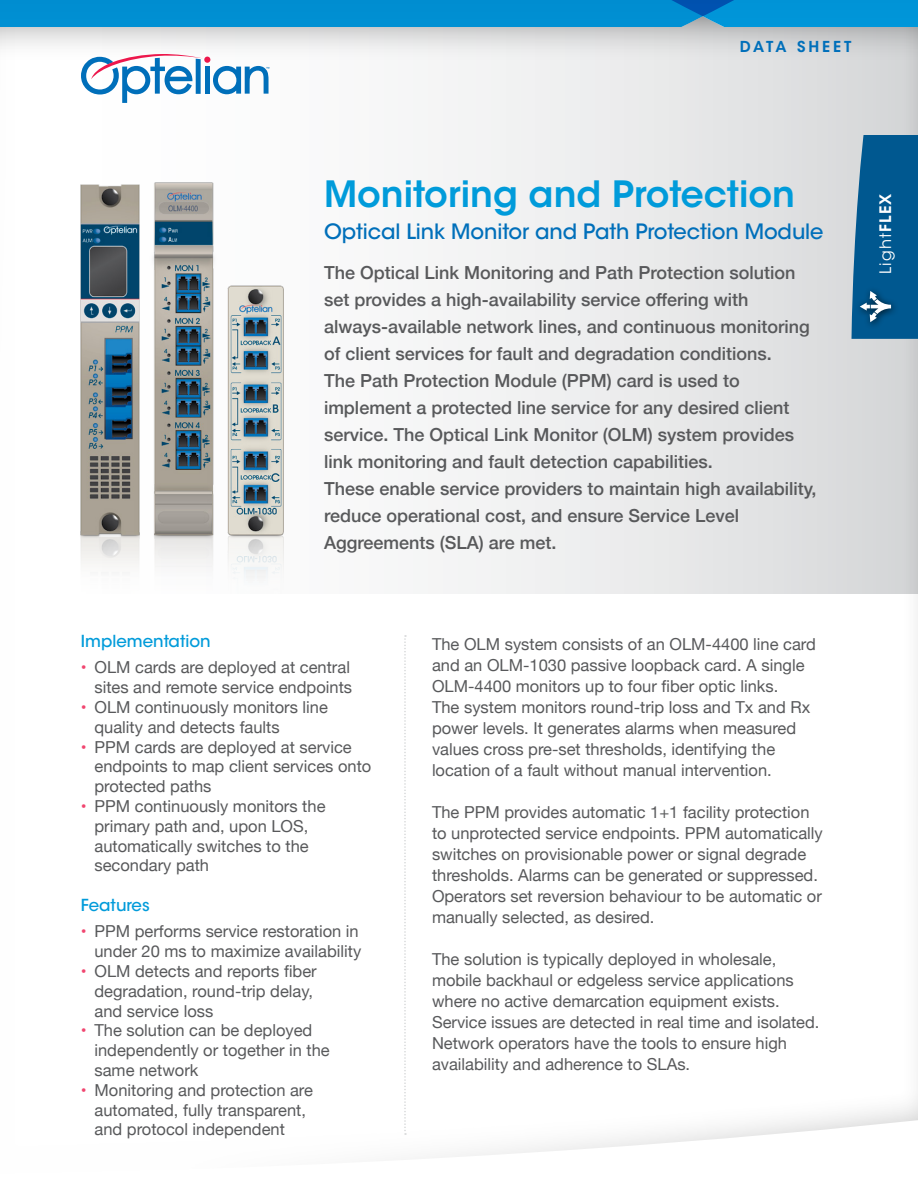
<style>
.page{position:relative;width:918px;height:1188px;background:#fff}
.page>*{position:absolute;margin:0;border:0;box-sizing:border-box;transform-origin:0 0}
.t1{font:600 36px "ITC Avant Garde Std";color:#009bda}
.t2{font:500 21px "ITC Avant Garde Std";letter-spacing:-.005em;color:#006fba}
.t3{font:500 18px/27px "Helvetica Neue";color:#58595b}
.t4{font:16.5px/21px "Helvetica Neue";color:#58595b}
.t5{font:500 16.5px "ITC Avant Garde Std";color:#009bda}
.t6{font:15.75px "ITC Avant Garde Std";letter-spacing:.075em;color:#fff}
.t7{font:600 15px "ITC Avant Garde Std";letter-spacing:.2em;color:#006fba}
.t8{font:4.2px "Arial MT Std";color:#006fba}
.s1{color:#f14670}
.s2{font-weight:600}
</style>
<div class="page">
<div style="left:0;top:0;width:918px;height:594px;background:linear-gradient(to right,#fff,#dadcdd)"></div>
<svg style="left:404px;top:635px;width:2px;height:500px"></svg>
<svg style="left:0;top:27px;width:918px;height:41px"></svg>
<svg style="left:81px;top:54px;width:188px;height:49px"></svg>
<div style="left:0;top:0;width:918px;height:27px;background:#008fd2"></div>
<img style="left:74px;top:176px;width:218px;height:418px">
<svg style="left:852px;top:135px;width:66px;height:204px;background:#156496"></svg>
<p class="t8" style="left:266px;top:66px;width:6px">™</p>
<p class="t7" style="left:740px;top:37px;width:113px">DATA SHEET</p>
<h1 class="t1" style="left:324px;top:171px;width:473px">Monitoring and Protection</h1>
<p class="t2" style="left:324px;top:218px;width:501px">Optical Link Monitor and Path Protection Module</p>
<p class="t3" style="left:324px;top:258px;width:494px">The Optical Link Monitoring and Path Protection solution set provides a high-availability service offering with always-available network lines, and continuous monitoring of client services for fault and degradation conditions.<br>The Path Protection Module (PPM) card is used to implement a protected line service for any desired client service. The Optical Link Monitor (OLM) system provides link monitoring and fault detection capabilities.<br>These enable service providers to maintain high availability, reduce operational cost, and ensure Service Level Aggreements (SLA) are met.</p>
<p class="t5" style="left:81px;top:631px;width:131px">Implementation</p>
<p class="t4" style="left:81px;top:658px;width:273px;line-height:19.8px;text-align:right"><span class="s1">•</span> OLM cards are deployed at central sites and remote service endpoints</p>
<p class="t4" style="left:94px;top:698px;width:235px;line-height:19.8px;text-indent:-13px"><span class="s1">•</span> OLM continuously monitors line quality and detects faults</p>
<p class="t4" style="left:94px;top:738px;width:278px;line-height:19.8px;text-indent:-13px"><span class="s1">•</span> PPM cards are deployed at service endpoints to map client services onto protected paths</p>
<p class="t4" style="left:94px;top:797px;width:233px;line-height:19.8px;text-indent:-13px"><span class="s1">•</span> PPM continuously monitors the primary path and, upon LOS, automatically switches to the secondary path</p>
<p class="t5" style="left:81px;top:895px;width:70px">Features</p>
<p class="t4" style="left:81px;top:923px;width:282px;line-height:19.8px;text-align:right"><span class="s1">•</span> PPM performs service restoration in under 20 ms to maximize availability</p>
<p class="t4" style="left:94px;top:962px;width:224px;line-height:19.8px;text-indent:-13px"><span class="s1">•</span> OLM detects and reports fiber degradation, round-trip delay, and service loss</p>
<p class="t4" style="left:94px;top:1022px;width:237px;line-height:19.8px;text-indent:-13px"><span class="s1">•</span> The solution can be deployed independently or together in the same network</p>
<p class="t4" style="left:94px;top:1081px;width:220px;line-height:19.8px;text-indent:-13px"><span class="s1">•</span> Monitoring and protection are automated, fully transparent, and protocol independent</p>
<p class="t4" style="left:432px;top:635px;width:385px">The OLM system consists of an OLM-4400 line card and an OLM-1030 passive loopback card. A single OLM-4400 monitors up to four fiber optic links.<br>The system monitors round-trip loss and Tx and Rx power levels. It generates alarms when measured values cross pre-set thresholds, identifying the location of a fault without manual intervention.</p>
<p class="t4" style="left:432px;top:803px;width:392px">The PPM provides automatic 1+1 facility protection to unprotected service endpoints. PPM automatically switches on provisionable power or signal degrade thresholds. Alarms can be generated or suppressed.<br>Operators set reversion behaviour to be automatic or manually selected, as desired.</p>
<p class="t4" style="left:432px;top:950px;width:389px">The solution is typically deployed in wholesale, mobile backhaul or edgeless service applications where no active demarcation equipment exists.<br>Service issues are detected in real time and isolated.<br>Network operators have the tools to ensure high availability and adherence to SLAs.</p>
<p class="t6" style="left:876px;top:274px;width:82px;rotate:-90deg">Light<span class="s2">FLEX</span></p>
</div>
